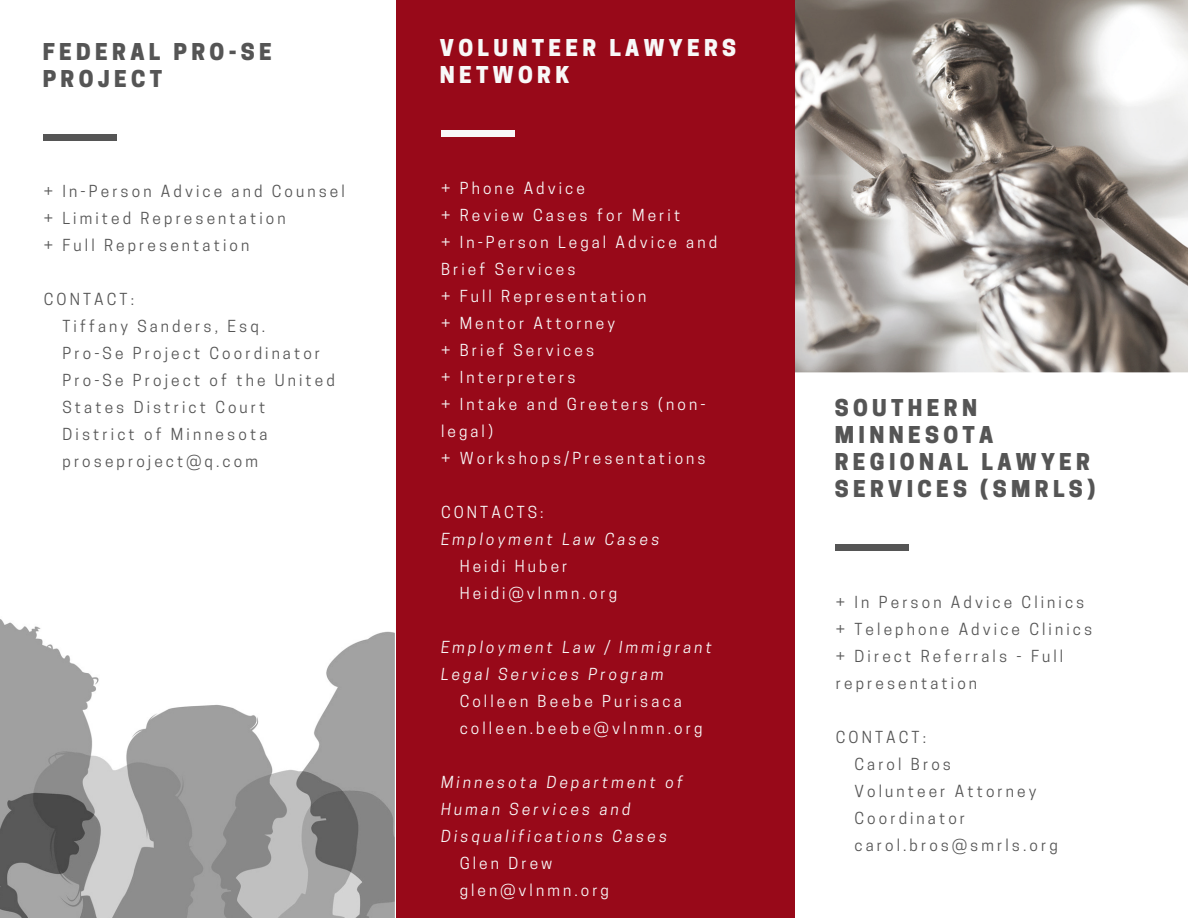
<style>
.page{position:relative;width:1188px;height:918px;background:#fff}
.page>*{position:absolute;margin:0;border:0;box-sizing:border-box;transform-origin:0 0}
.t1{font:800 21.75px/27px "Cooper Hewitt";letter-spacing:.2em;color:#555}
.t2{font:800 21.75px/27px "Cooper Hewitt";letter-spacing:.2em;color:#f8f8f8}
.t3{font:15.6px/27px "Cooper Hewitt";letter-spacing:.2em;color:#555}
.t4{font:15.6px/27px "Cooper Hewitt";letter-spacing:.2em;color:#f8f8f8}
.t5{font:italic 15.6px/27px "Cooper Hewitt";letter-spacing:.2em;color:#f8f8f8}
</style>
<div class="page">
<img style="left:794px;top:0;width:394px;height:372px">
<div style="left:396px;top:0;width:398px;height:918px;background:#980919"></div>
<div style="left:44px;top:134px;width:73px;height:7px;background:#555"></div>
<div style="left:441px;top:130px;width:73px;height:7px;background:#f8f8f8"></div>
<div style="left:836px;top:544px;width:73px;height:7px;background:#555"></div>
<img style="left:0;top:619px;width:395px;height:299px">
<h1 class="t1" style="left:43px;top:41px;width:231px">FEDERAL PRO-SE<br>PROJECT</h1>
<p class="t3" style="left:44px;top:180px;width:302px">+ In-Person Advice and Counsel + Limited Representation<br>+ Full Representation</p>
<p class="t3" style="left:63px;top:288px;width:274px;text-indent:-19px">CONTACT:<br>Tiffany Sanders, Esq.<br>Pro-Se Project Coordinator<br>Pro-Se Project of the United<br>States District Court<br>District of Minnesota proseproject@q.com</p>
<h1 class="t2" style="left:440px;top:37px;width:298px">VOLUNTEER LAWYERS<br>NETWORK</h1>
<p class="t4" style="left:441px;top:177px;width:278px">+ Phone Advice<br>+ Review Cases for Merit<br>+ In-Person Legal Advice and<br>Brief Services<br>+ Full Representation<br>+ Mentor Attorney<br>+ Brief Services<br>+ Interpreters<br>+ Intake and Greeters (non&shy;legal)<br>+ Workshops/Presentations</p>
<p class="t4" style="left:441px;top:501px;width:104px">CONTACTS:</p>
<p class="t5" style="left:441px;top:528px;width:220px">Employment Law Cases</p>
<p class="t4" style="left:460px;top:555px;width:159px">Heidi Huber<br>Heidi@vlnmn.org</p>
<p class="t5" style="left:441px;top:636px;width:272px">Employment Law / Immigrant<br>Legal Services Program</p>
<p class="t4" style="left:460px;top:690px;width:244px">Colleen Beebe Purisaca colleen.beebe@vlnmn.org</p>
<p class="t5" style="left:441px;top:771px;width:244px">Minnesota Department of<br>Human Services and<br>Disqualifications Cases</p>
<p class="t4" style="left:460px;top:852px;width:151px">Glen Drew glen@vlnmn.org</p>
<h1 class="t1" style="left:835px;top:397px;width:262px">SOUTHERN<br>MINNESOTA<br>REGIONAL LAWYER<br>SERVICES (SMRLS)</h1>
<p class="t3" style="left:836px;top:591px;width:258px">+ In Person Advice Clinics + Telephone Advice Clinics + Direct Referrals - Full representation</p>
<p class="t3" style="left:855px;top:726px;width:205px;text-indent:-19px">CONTACT:<br>Carol Bros<br>Volunteer Attorney<br>Coordinator carol.bros@smrls.org</p>
</div>
